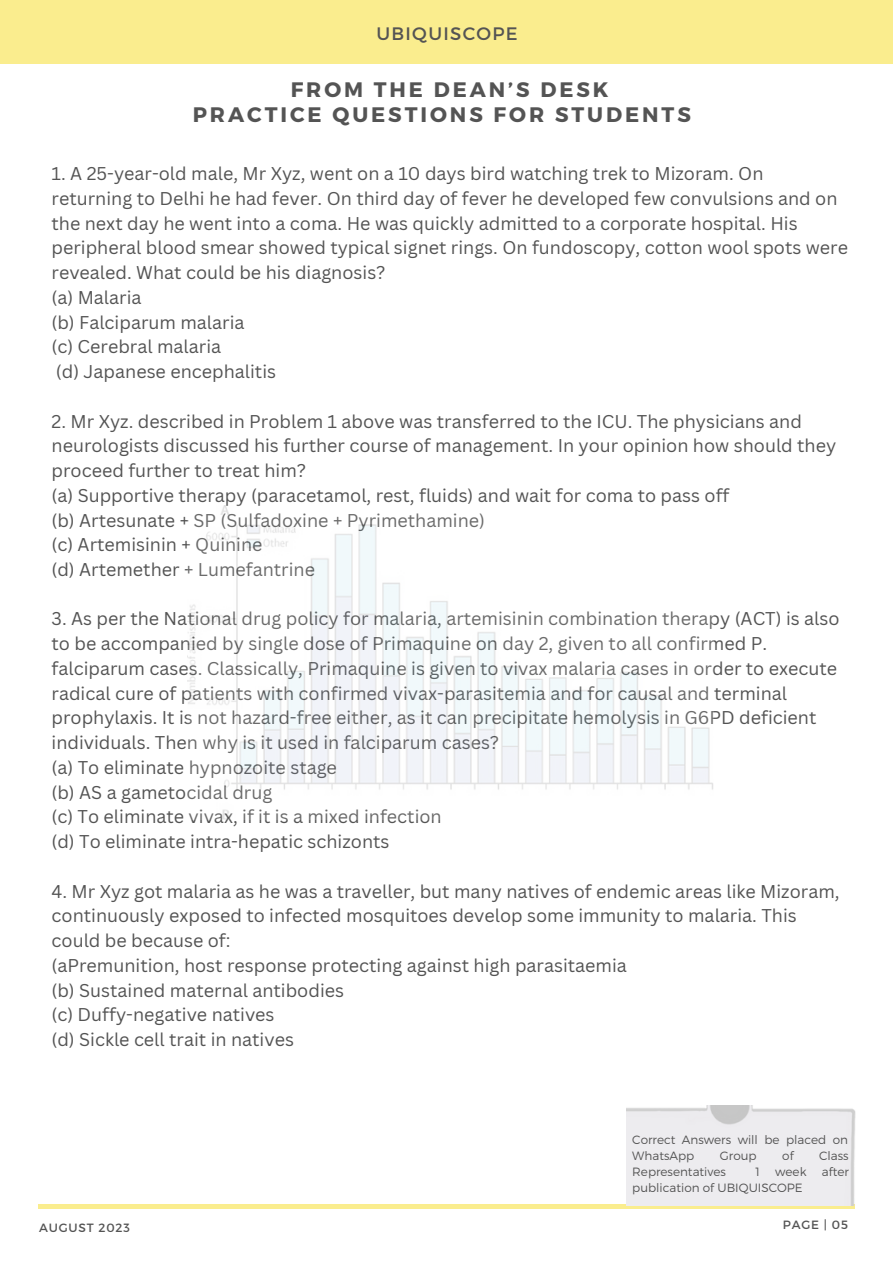
<style>
.page{position:relative;width:893px;height:1264px;background:#fff}
.page>*{position:absolute;margin:0;border:0;box-sizing:border-box;transform-origin:0 0}
.t1{font:700 21px "Montserrat";letter-spacing:.14em;color:#545454}
.t2{font:700 20.85px "Montserrat";letter-spacing:.14em;color:#545454}
.t3{font:18px/24.8px "Canva Sans";color:#545454}
.t4{font:18px "Montserrat";letter-spacing:.07em;color:#545454}
.t5{font:300 12px/16px "Montserrat";color:#545454}
.t6{font:12px "Montserrat";letter-spacing:.07em;color:#545454}
</style>
<div class="page">
<div style="left:0;top:0;width:892px;height:64px;background:#faed8e"></div>
<hr style="left:38px;top:1204px;width:816px;height:4px;background:#faed8e">
<img style="left:626px;top:1105px;width:229px;height:100px">
<img style="left:187px;top:505px;width:526px;height:314px">
<p class="t4" style="left:376px;top:21px;width:142px">UBIQUISCOPE</p>
<p class="t2" style="left:291px;top:76px;width:319px">FROM THE DEAN’S DESK</p>
<p class="t1" style="left:193px;top:101px;width:499px">PRACTICE QUESTIONS FOR STUDENTS</p>
<p class="t3" style="left:52px;top:161px;width:798px">1. A 25-year-old male, Mr Xyz, went on a 10 days bird watching trek to Mizoram. On returning to Delhi he had fever. On third day of fever he developed few convulsions and on the next day he went into a coma. He was quickly admitted to a corporate hospital. His peripheral blood smear showed typical signet rings. On fundoscopy, cotton wool spots were revealed. What could be his diagnosis?</p>
<p class="t3" style="left:52px;top:284px;width:91px">(a) Malaria</p>
<p class="t3" style="left:52px;top:309px;width:194px">(b) Falciparum malaria</p>
<p class="t3" style="left:52px;top:334px;width:171px">(c) Cerebral malaria</p>
<p class="t3" style="left:56px;top:359px;width:222px">(d) Japanese encephalitis</p>
<p class="t3" style="left:52px;top:408px;width:786px">2. Mr Xyz. described in Problem 1 above was transferred to the ICU. The physicians and neurologists discussed his further course of management. In your opinion how should they proceed further to treat him?</p>
<p class="t3" style="left:52px;top:482px;width:679px">(a) Supportive therapy (paracetamol, rest, fluids) and wait for coma to pass off</p>
<p class="t3" style="left:52px;top:507px;width:435px">(b) Artesunate + SP (Sulfadoxine + Pyrimethamine)</p>
<p class="t3" style="left:52px;top:532px;width:212px">(c) Artemisinin + Quinine</p>
<p class="t3" style="left:52px;top:556px;width:265px">(d) Artemether + Lumefantrine</p>
<p class="t3" style="left:52px;top:606px;width:789px">3. As per the National drug policy for malaria, artemisinin combination therapy (ACT) is also to be accompanied by single dose of Primaquine on day 2, given to all confirmed P. falciparum cases. Classically, Primaquine is given to vivax malaria cases in order to execute radical cure of patients with confirmed vivax-parasitemia and for causal and terminal prophylaxis. It is not hazard-free either, as it can precipitate hemolysis in G6PD deficient individuals. Then why is it used in falciparum cases?</p>
<p class="t3" style="left:52px;top:754px;width:287px">(a) To eliminate hypnozoite stage</p>
<p class="t3" style="left:52px;top:779px;width:222px">(b) AS a gametocidal drug</p>
<p class="t3" style="left:52px;top:804px;width:391px">(c) To eliminate vivax, if it is a mixed infection</p>
<p class="t3" style="left:52px;top:828px;width:339px">(d) To eliminate intra-hepatic schizonts</p>
<p class="t3" style="left:52px;top:878px;width:789px">4. Mr Xyz got malaria as he was a traveller, but many natives of endemic areas like Mizoram, continuously exposed to infected mosquitoes develop some immunity to malaria. This could be because of:</p>
<p class="t3" style="left:52px;top:952px;width:577px">(aPremunition, host response protecting against high parasitaemia</p>
<p class="t3" style="left:52px;top:977px;width:294px">(b) Sustained maternal antibodies</p>
<p class="t3" style="left:52px;top:1001px;width:224px">(c) Duffy-negative natives</p>
<p class="t3" style="left:52px;top:1026px;width:244px">(d) Sickle cell trait in natives</p>
<p class="t6" style="left:39px;top:1219px;width:92px">AUGUST 2023</p>
<p class="t5" style="left:632px;top:1131px;width:217px">Correct Answers will be placed on<br>WhatsApp</p>
<p class="t5" style="left:719px;top:1147px;width:38px">Group</p>
<p class="t5" style="left:782px;top:1147px;width:13px">of</p>
<p class="t5" style="left:819px;top:1147px;width:31px">Class</p>
<p class="t5" style="left:632px;top:1163px;width:95px">Representatives</p>
<p class="t5" style="left:755px;top:1163px;width:6px">1</p>
<p class="t5" style="left:775px;top:1163px;width:33px">week</p>
<p class="t5" style="left:821px;top:1163px;width:28px">after</p>
<p class="t5" style="left:632px;top:1179px;width:172px">publication of UBIQUISCOPE</p>
<p class="t6" style="left:782px;top:1216px;width:67px">PAGE | 05</p>
</div>
